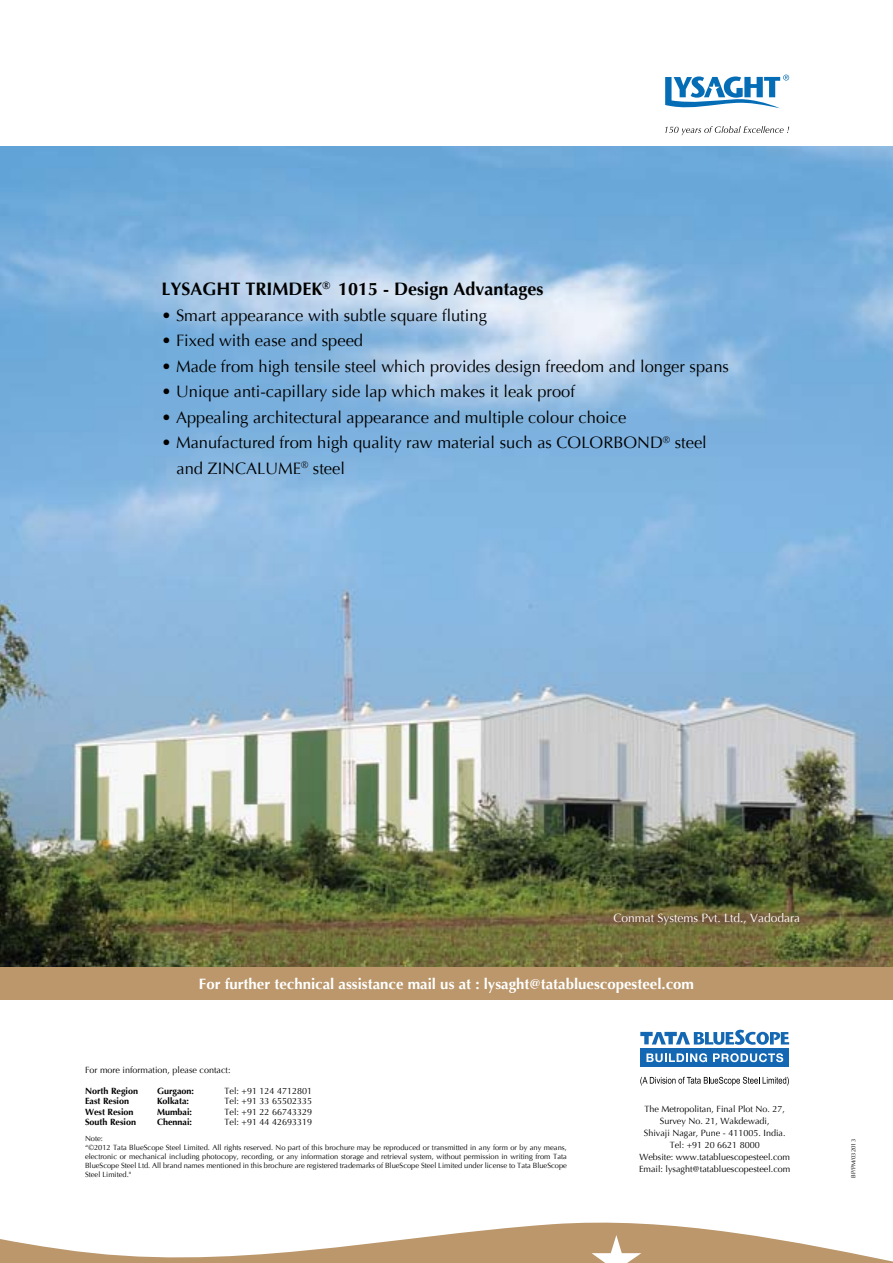
<style>
.page{position:relative;width:893px;height:1263px;background:#fff}
.page>*{position:absolute;margin:0;border:0;box-sizing:border-box;transform-origin:0 0}
.t1{font:700 18px "Optima";color:#000}
.t2{font:16.5px/25.5px "Optima";color:#000}
.t3{font:700 15px "Optima";color:#fff}
.t4{font:12px "Optima";color:#fff}
.t5{font:9px/12px "Optima";color:#000;text-align:center}
.t6{font:700 9px "Optima";color:#000}
.t7{font:7.5px/9px "Optima";color:#000}
.t8{font:6px "Optima";color:#000}
</style>
<div class="page">
<img style="left:0;top:146px;width:893px;height:821px">
<div style="left:640px;top:1048px;width:149px;height:19px;background:#1468b3"></div>
<svg style="left:640px;top:1030px;width:149px;height:15px"></svg>
<svg style="left:646px;top:1053px;width:61px;height:9px"></svg>
<svg style="left:713px;top:1053px;width:70px;height:9px"></svg>
<svg style="left:640px;top:1077px;width:149px;height:8px"></svg>
<svg style="left:0;top:1222px;width:893px;height:41px"></svg>
<div style="left:61px;top:1171px;width:62px;height:54px;background:#fff"></div>
<svg style="left:665px;top:75px;width:124px;height:34px"></svg>
<svg style="left:665px;top:126px;width:124px;height:9px"></svg>
<div style="left:0;top:967px;width:893px;height:32px;background:#bb976b"></div>
<h1 class="t1" style="left:161px;top:279px;width:383px">LYSAGHT TRIMDEK<sup>®</sup> 1015 - Design Advantages</h1>
<h2 class="t2" style="left:161px;top:302px;width:327px">• Smart appearance with subtle square fluting</h2>
<h2 class="t2" style="left:161px;top:328px;width:203px">• Fixed with ease and speed</h2>
<h2 class="t2" style="left:161px;top:353px;width:569px">• Made from high tensile steel which provides design freedom and longer spans</h2>
<h2 class="t2" style="left:161px;top:379px;width:415px">• Unique anti-capillary side lap which makes it leak proof</h2>
<h2 class="t2" style="left:161px;top:404px;width:466px">• Appealing architectural appearance and multiple colour choice</h2>
<h2 class="t2" style="left:176px;top:430px;width:532px;text-indent:-15px">• Manufactured from high quality raw material such as COLORBOND<sup>®</sup> steel and ZINCALUME<sup>®</sup> steel</h2>
<h3 class="t4" style="left:613px;top:911px;width:188px">Conmat Systems Pvt. Ltd., Vadodara</h3>
<h3 class="t3" style="left:199px;top:975px;width:497px">For further technical assistance mail us at : lysaght@tatabluescopesteel.com</h3>
<p class="t5" style="left:85px;top:1064px;width:147px">For more information, please contact:</p>
<p class="t6" style="left:85px;top:1085px;width:55px">North Region</p>
<p class="t6" style="left:157px;top:1085px;width:39px">Gurgaon:</p>
<p class="t5" style="left:225px;top:1085px;width:89px">Tel: +91 124 4712801</p>
<p class="t6" style="left:85px;top:1096px;width:46px">East Resion</p>
<p class="t6" style="left:157px;top:1096px;width:34px">Kolkata:</p>
<p class="t5" style="left:225px;top:1095px;width:89px">Tel: +91 33 65502335</p>
<p class="t6" style="left:85px;top:1106px;width:50px">West Resion</p>
<p class="t6" style="left:157px;top:1106px;width:37px">Mumbai:</p>
<p class="t5" style="left:225px;top:1106px;width:89px">Tel: +91 22 66743329</p>
<p class="t6" style="left:85px;top:1117px;width:53px">South Resion</p>
<p class="t6" style="left:157px;top:1117px;width:37px">Chennai:</p>
<p class="t5" style="left:225px;top:1116px;width:89px">Tel: +91 44 42693319</p>
<p class="t7" style="left:85px;top:1134px;width:483px">Note:<br>“©2012 Tata BlueScope Steel Limited. All rights reserved. No part of this brochure may be reproduced or transmitted in any form or by any means, electronic or mechanical including photocopy, recording, or any information storage and retrieval system, without permission in writing from Tata BlueScope Steel Ltd. All brand names mentioned in this brochure are registered trademarks of BlueScope Steel Limited under license to Tata BlueScope Steel Limited."</p>
<p class="t5" style="left:639px;top:1103px;width:153px">The Metropolitan, Final Plot No. 27, Survey No. 21, Wakdewadi,<br>Shivaji Nagar, Pune - 411005. India.<br>Tel: +91 20 6621 8000<br>Website: www.tatabluescopesteel.com Email: lysaght@tatabluescopesteel.com</p>
<p class="t8" style="left:850px;top:1178px;width:41px;rotate:-90deg">BP/PM/032013</p>
</div>
